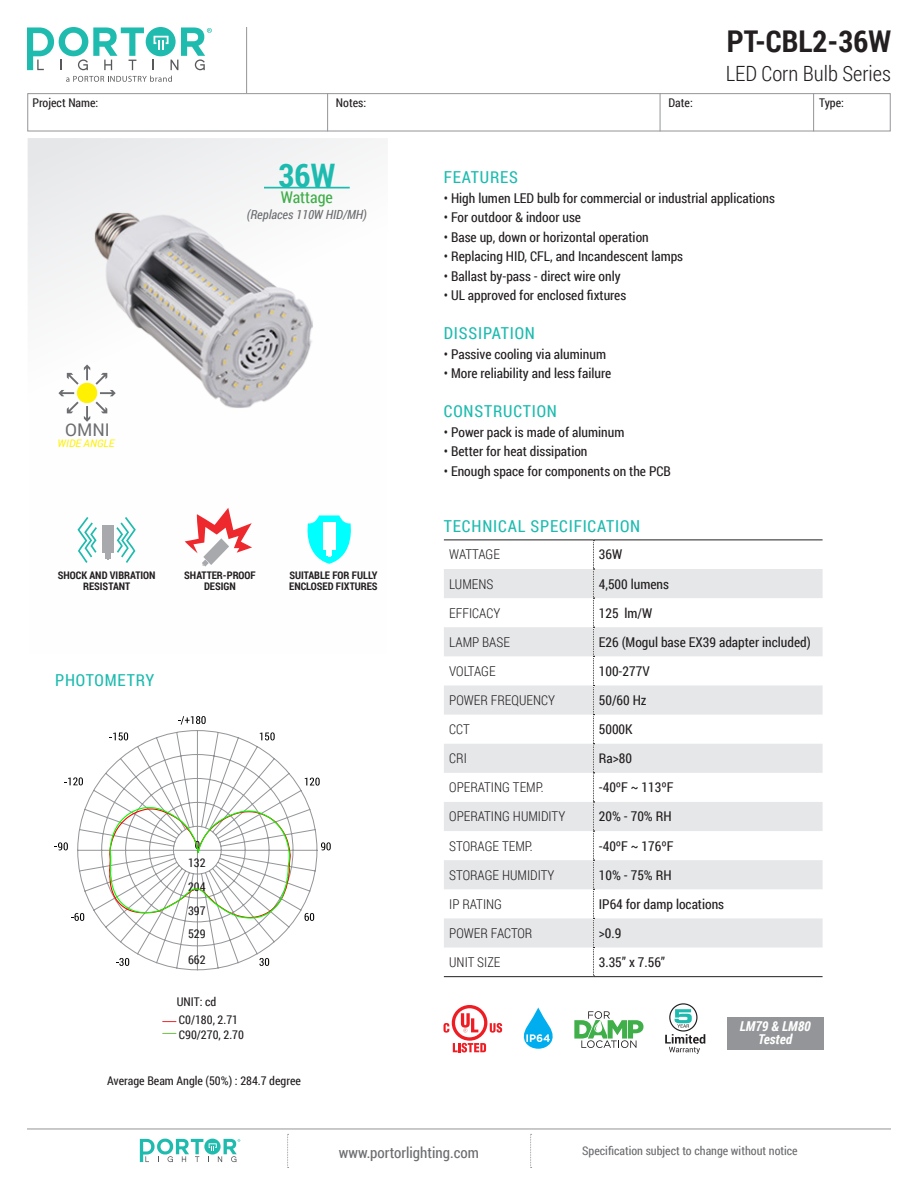
<style>
.page{position:relative;width:918px;height:1188px;background:#fff}
.page>*{position:absolute;margin:0;border:0;box-sizing:border-box;transform-origin:0 0}
.t1{font:700 32.4px "Roboto Condensed";color:#1dbbaf}
.t2{font:700 30px "Roboto Condensed";color:#231f20}
.t3{font:300 21px "Roboto Condensed";color:#231f20}
.t4{font:17.4px "Roboto";color:#6c6d70}
.t5{font:16.5px "Roboto Condensed";letter-spacing:.05em;color:#1dbbaf}
.t6{font:16.2px "Roboto Condensed";color:#40ae49}
.t7{font:15px "Roboto Condensed";color:#6c6d70}
.t8{font:italic 700 13.65px "Roboto Condensed";color:#fff}
.t9{font:13.5px "Roboto Condensed";color:#231f20}
.t10{font:300 13.5px "Roboto Condensed";color:#231f20}
.t11{font:italic 12.6px "Roboto Condensed";color:#6c6d70}
.t12{font:12px "Roboto Condensed";color:#231f20}
.t13{font:12px "Roboto Condensed";color:#6c6d70}
.t14{font:700 10.5px/10.5px "Roboto Condensed";color:#231f20;text-align:center}
.t15{font:italic 10.35px "Roboto";color:#fff101}
</style>
<div class="page">
<div style="left:27px;top:93px;width:864px;height:38px;border:1px solid #939598"></div>
<hr style="left:246px;top:27px;width:1px;height:66px;background:#939598">
<svg style="left:287px;top:1134px;width:2px;height:34px"></svg>
<svg style="left:530px;top:1134px;width:2px;height:34px"></svg>
<hr style="left:27px;top:1129px;width:864px;height:1px;background:#939598">
<hr style="left:813px;top:93px;width:1px;height:38px;background:#939598">
<hr style="left:660px;top:93px;width:1px;height:38px;background:#939598">
<hr style="left:327px;top:93px;width:1px;height:38px;background:#939598">
<svg style="left:140px;top:1139px;width:100px;height:23px"></svg>
<div style="left:146px;top:27px;width:30px;height:29px;background:#20bbaf;border-radius:50%"></div>
<svg style="left:153px;top:27px;width:59px;height:43px"></svg>
<svg style="left:27px;top:27px;width:117px;height:43px"></svg>
<svg style="left:66px;top:76px;width:106px;height:6px"></svg>
<div style="left:28px;top:138px;width:360px;height:517px;background:linear-gradient(to bottom,#f3f4f5,#fff);border:1px solid #e6e7e9"></div>
<svg style="left:444px;top:569px;width:379px;height:379px;fill:#e6e7e9"></svg>
<hr style="left:444px;top:540px;width:149px;height:1px;background:#231f20">
<hr style="left:593px;top:540px;width:230px;height:1px;background:#231f20">
<svg style="left:593px;top:540px;width:1px;height:436px"></svg>
<hr style="left:444px;top:976px;width:149px;height:1px;background:#231f20">
<hr style="left:593px;top:976px;width:230px;height:1px;background:#231f20">
<svg style="left:67px;top:402px;width:23px;height:20px"></svg>
<svg style="left:58px;top:364px;width:19px;height:32px"></svg>
<hr style="left:264px;top:187px;width:86px;height:1px;background:#1dbbaf">
<svg style="left:77px;top:730px;width:241px;height:241px"></svg>
<svg style="left:259px;top:958px;width:10px;height:8px"></svg>
<svg style="left:305px;top:913px;width:9px;height:8px"></svg>
<svg style="left:321px;top:842px;width:10px;height:8px"></svg>
<svg style="left:305px;top:778px;width:15px;height:8px"></svg>
<svg style="left:260px;top:732px;width:15px;height:8px"></svg>
<svg style="left:178px;top:716px;width:28px;height:9px"></svg>
<svg style="left:110px;top:732px;width:18px;height:8px"></svg>
<svg style="left:64px;top:777px;width:19px;height:8px"></svg>
<svg style="left:55px;top:842px;width:13px;height:8px"></svg>
<svg style="left:71px;top:913px;width:13px;height:8px"></svg>
<svg style="left:116px;top:958px;width:13px;height:8px"></svg>
<svg style="left:163px;top:1021px;width:13px;height:1px"></svg>
<svg style="left:163px;top:1033px;width:13px;height:1px"></svg>
<svg style="left:108px;top:806px;width:183px;height:118px"></svg>
<img style="left:77px;top:201px;width:246px;height:218px">
<div style="left:727px;top:1017px;width:97px;height:33px;background:#939598"></div>
<svg style="left:523px;top:1007px;width:30px;height:42px"></svg>
<svg style="left:665px;top:1003px;width:40px;height:51px"></svg>
<svg style="left:444px;top:1005px;width:58px;height:48px"></svg>
<svg style="left:574px;top:1011px;width:70px;height:37px"></svg>
<svg style="left:77px;top:517px;width:20px;height:46px"></svg>
<svg style="left:116px;top:517px;width:20px;height:46px"></svg>
<div style="left:102px;top:525px;width:11px;height:28px;background:#a8a9ad"></div>
<svg style="left:105px;top:553px;width:5px;height:7px"></svg>
<svg style="left:184px;top:508px;width:68px;height:59px"></svg>
<svg style="left:303px;top:515px;width:53px;height:49px"></svg>
<p class="t2" style="left:727px;top:20px;width:166px">PT-CBL2-36W</p>
<p class="t3" style="left:726px;top:59px;width:167px">LED Corn Bulb Series</p>
<p class="t12" style="left:32px;top:95px;width:68px">Project Name:</p>
<p class="t12" style="left:819px;top:95px;width:26px">Type:</p>
<p class="t12" style="left:336px;top:95px;width:32px">Notes:</p>
<p class="t12" style="left:669px;top:95px;width:26px">Date:</p>
<p class="t4" style="left:65px;top:418px;width:46px">OMNI</p>
<p class="t15" style="left:58px;top:436px;width:59px">WIDE ANGLE</p>
<p class="t1" style="left:278px;top:153px;width:58px">36W</p>
<p class="t6" style="left:281px;top:186px;width:54px">Wattage</p>
<p class="t11" style="left:247px;top:206px;width:122px">(Replaces 110W HID/MH)</p>
<p class="t14" style="left:58px;top:570px;width:99px">SHOCK AND VIBRATION<br>RESISTANT</p>
<p class="t14" style="left:184px;top:570px;width:73px">SHATTER-PROOF<br>DESIGN</p>
<p class="t5" style="left:55px;top:668px;width:101px">PHOTOMETRY</p>
<p class="t14" style="left:289px;top:570px;width:90px;text-align:left">SUITABLE FOR FULLY<br>ENCLOSED FIXTURES</p>
<p class="t12" style="left:188px;top:854px;width:19px">132</p>
<p class="t12" style="left:188px;top:878px;width:19px">204</p>
<p class="t12" style="left:188px;top:903px;width:19px">397</p>
<p class="t12" style="left:188px;top:926px;width:19px">529</p>
<p class="t12" style="left:188px;top:951px;width:19px">662</p>
<p class="t12" style="left:177px;top:993px;width:41px">UNIT: cd</p>
<p class="t12" style="left:179px;top:1012px;width:61px">C0/180, 2.71</p>
<p class="t12" style="left:179px;top:1026px;width:67px">C90/270, 2.70</p>
<p class="t12" style="left:107px;top:1072px;width:195px">Average Beam Angle (50%) : 284.7 degree</p>
<p class="t5" style="left:444px;top:166px;width:76px">FEATURES</p>
<p class="t9" style="left:444px;top:189px;width:333px">• High lumen LED bulb for commercial or industrial applications</p>
<p class="t9" style="left:444px;top:208px;width:139px">• For outdoor &amp; indoor use</p>
<p class="t9" style="left:444px;top:228px;width:206px">• Base up, down or horizontal operation</p>
<p class="t9" style="left:444px;top:247px;width:241px">• Replacing HID, CFL, and Incandescent lamps</p>
<p class="t9" style="left:444px;top:267px;width:178px">• Ballast by-pass - direct wire only</p>
<p class="t9" style="left:444px;top:286px;width:184px">• UL approved for enclosed fixtures</p>
<p class="t5" style="left:444px;top:322px;width:93px">DISSIPATION</p>
<p class="t9" style="left:444px;top:345px;width:164px">• Passive cooling via aluminum</p>
<p class="t9" style="left:444px;top:364px;width:169px">• More reliability and less failure</p>
<p class="t5" style="left:444px;top:400px;width:115px">CONSTRUCTION</p>
<p class="t9" style="left:444px;top:423px;width:182px">• Power pack is made of aluminum</p>
<p class="t9" style="left:444px;top:442px;width:145px">• Better for heat dissipation</p>
<p class="t9" style="left:444px;top:462px;width:229px">• Enough space for components on the PCB</p>
<p class="t5" style="left:444px;top:515px;width:198px">TECHNICAL SPECIFICATION</p>
<p class="t10" style="left:449px;top:545px;width:52px">WATTAGE</p>
<p class="t9" style="left:599px;top:545px;width:25px">36W</p>
<p class="t10" style="left:449px;top:574px;width:46px">LUMENS</p>
<p class="t9" style="left:599px;top:574px;width:72px">4,500 lumens</p>
<p class="t10" style="left:449px;top:604px;width:53px">EFFICACY</p>
<p class="t9" style="left:599px;top:603px;width:55px">125 lm/W</p>
<p class="t10" style="left:449px;top:633px;width:62px">LAMP BASE</p>
<p class="t9" style="left:599px;top:633px;width:213px">E26 (Mogul base EX39 adapter included)</p>
<p class="t10" style="left:449px;top:662px;width:48px">VOLTAGE</p>
<p class="t9" style="left:599px;top:662px;width:52px">100-277V</p>
<p class="t10" style="left:449px;top:691px;width:107px">POWER FREQUENCY</p>
<p class="t9" style="left:599px;top:691px;width:49px">50/60 Hz</p>
<p class="t10" style="left:449px;top:720px;width:22px">CCT</p>
<p class="t9" style="left:599px;top:720px;width:35px">5000K</p>
<p class="t10" style="left:449px;top:749px;width:19px">CRI</p>
<p class="t9" style="left:599px;top:749px;width:35px">Ra&gt;80</p>
<p class="t10" style="left:449px;top:778px;width:96px">OPERATING TEMP.</p>
<p class="t9" style="left:599px;top:778px;width:76px">-40ºF ~ 113ºF</p>
<p class="t10" style="left:449px;top:807px;width:118px">OPERATING HUMIDITY</p>
<p class="t9" style="left:599px;top:807px;width:74px">20% - 70% RH</p>
<p class="t10" style="left:449px;top:836px;width:85px">STORAGE TEMP.</p>
<p class="t9" style="left:599px;top:836px;width:76px">-40ºF ~ 176ºF</p>
<p class="t10" style="left:449px;top:866px;width:107px">STORAGE HUMIDITY</p>
<p class="t9" style="left:599px;top:866px;width:74px">10% - 75% RH</p>
<p class="t10" style="left:449px;top:895px;width:54px">IP RATING</p>
<p class="t9" style="left:599px;top:895px;width:127px">IP64 for damp locations</p>
<p class="t10" style="left:449px;top:924px;width:85px">POWER FACTOR</p>
<p class="t9" style="left:599px;top:924px;width:24px">&gt;0.9</p>
<p class="t10" style="left:449px;top:953px;width:53px">UNIT SIZE</p>
<p class="t9" style="left:599px;top:953px;width:68px">3.35” x 7.56”</p>
<p class="t8" style="left:740px;top:1017px;width:73px">LM79 &amp; LM80</p>
<p class="t8" style="left:758px;top:1029px;width:36px">Tested</p>
<p class="t7" style="left:339px;top:1142px;width:142px">www.portorlighting.com</p>
<p class="t13" style="left:582px;top:1142px;width:217px">Specification subject to change without notice</p>
</div>
